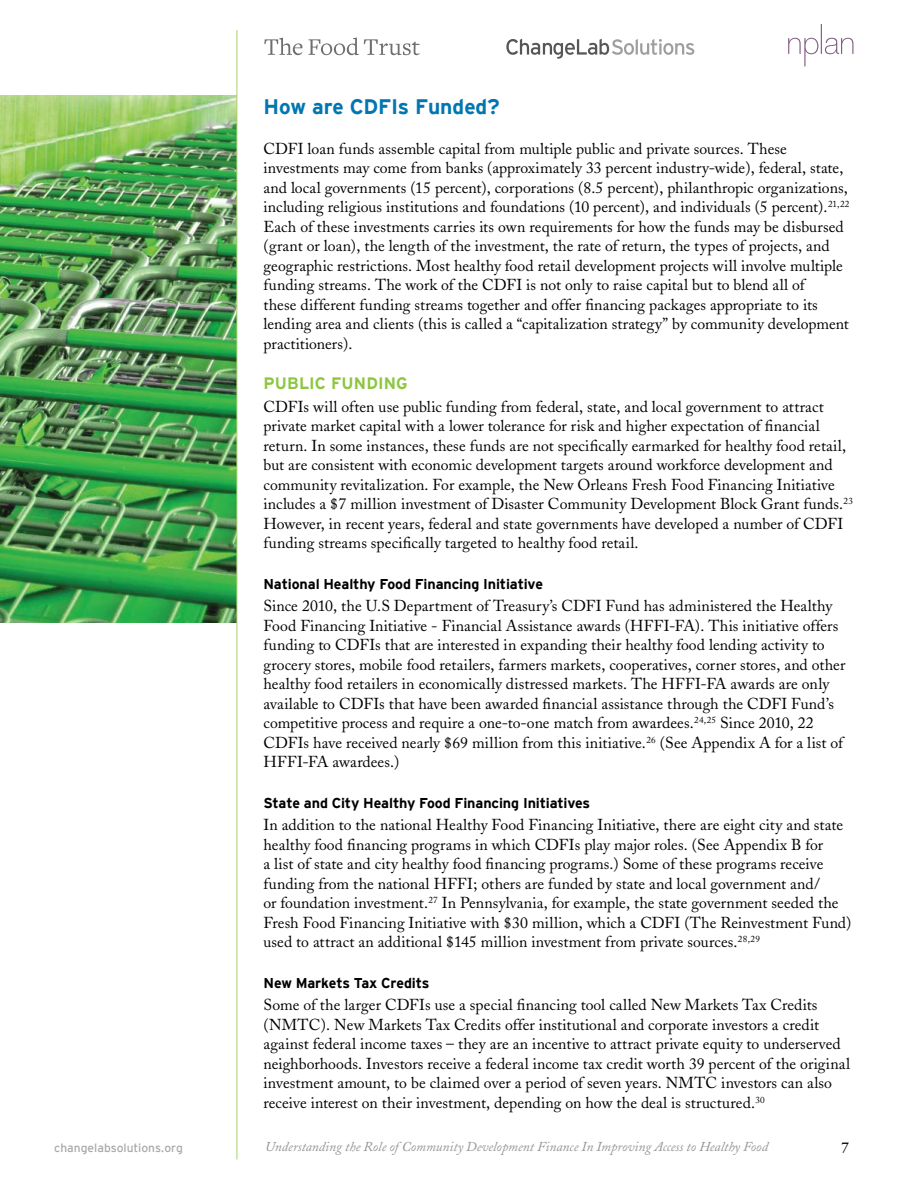
<style>
.page{position:relative;width:918px;height:1188px;background:#fff}
.page>*{position:absolute;margin:0;border:0;box-sizing:border-box;transform-origin:0 0}
.t1{font:700 21px "Interstate";letter-spacing:-.01em;color:#0076b2}
.t2{font:700 16.5px "Interstate";letter-spacing:.01em;color:#8dc63f}
.t3{font:15.75px/19.5px "Adobe Caslon";letter-spacing:.005em;color:#000}
.t4{font:600 15px "Adobe Garamond";color:#000}
.t5{font:700 14.25px "Interstate";letter-spacing:-.01em;color:#000}
.t6{font:italic 13.5px "Adobe Caslon";color:#939598}
.t7{font:12px "Interstate";color:#a7a9ac}
</style>
<div class="page">
<svg style="left:788px;top:24px;width:65px;height:42px"></svg>
<svg style="left:264px;top:38px;width:38px;height:17px"></svg>
<svg style="left:309px;top:38px;width:111px;height:17px"></svg>
<svg style="left:506px;top:39px;width:188px;height:20px"></svg>
<img style="left:0;top:95px;width:237px;height:527px">
<hr style="left:237px;top:30px;width:1px;height:1130px;background:#a9d26d">
<h1 class="t1" style="left:264px;top:95px;width:238px">How are CDFIs Funded?</h1>
<p class="t3" style="left:263px;top:139px;width:588px">CDFI loan funds assemble capital from multiple public and private sources. These investments may come from banks (approximately 33 percent industry-wide), federal, state, and local governments (15 percent), corporations (8.5 percent), philanthropic organizations, including religious institutions and foundations (10 percent), and individuals (5 percent).<sup>21,22<br></sup>Each of these investments carries its own requirements for how the funds may be disbursed (grant or loan), the length of the investment, the rate of return, the types of projects, and geographic restrictions. Most healthy food retail development projects will involve multiple funding streams. The work of the CDFI is not only to raise capital but to blend all of<br>these different funding streams together and offer financing packages appropriate to its lending area and clients (this is called a “capitalization strategy” by community development practitioners).</p>
<p class="t2" style="left:264px;top:374px;width:146px">Public funding</p>
<p class="t3" style="left:264px;top:397px;width:591px">CDFIs will often use public funding from federal, state, and local government to attract private market capital with a lower tolerance for risk and higher expectation of financial return. In some instances, these funds are not specifically earmarked for healthy food retail, but are consistent with economic development targets around workforce development and community revitalization. For example, the New Orleans Fresh Food Financing Initiative includes a $7 million investment of Disaster Community Development Block Grant funds.<sup>23<br></sup>However, in recent years, federal and state governments have developed a number of CDFI funding streams specifically targeted to healthy food retail.</p>
<p class="t5" style="left:264px;top:576px;width:281px">National Healthy Food Financing I nitiative</p>
<p class="t3" style="left:264px;top:597px;width:583px">Since 2010, the U.S Department of Treasury’s CDFI Fund has administered the Healthy Food Financing Initiative - Financial Assistance awards (HFFI-FA). This initiative offers funding to CDFIs that are interested in expanding their healthy food lending activity to grocery stores, mobile food retailers, farmers markets, cooperatives, corner stores, and other healthy food retailers in economically distressed markets. The HFFI-FA awards are only available to CDFIs that have been awarded financial assistance through the CDFI Fund’s competitive process and require a one-to-one match from awardees.<sup>24,25</sup> Since 2010, 22<br>CDFIs have received nearly $69 million from this initiative.<sup>26</sup> (See Appendix A for a list of HFFI-FA awardees.)</p>
<p class="t5" style="left:264px;top:795px;width:328px">State and City H ealthy Food Financing I nitiatives</p>
<p class="t3" style="left:263px;top:816px;width:589px">In addition to the national Healthy Food Financing Initiative, there are eight city and state healthy food financing programs in which CDFIs play major roles. (See Appendix B for<br>a list of state and city healthy food financing programs.) Some of these programs receive funding from the national HFFI; others are funded by state and local government and/<br>or foundation investment.<sup>27</sup> In Pennsylvania, for example, the state government seeded the Fresh Food Financing Initiative with $30 million, which a CDFI (The Reinvestment Fund) used to attract an additional $145 million investment from private sources.<sup>28,29</sup></p>
<p class="t5" style="left:264px;top:975px;width:167px">N ew M arkets Tax Credits</p>
<p class="t3" style="left:264px;top:996px;width:588px">Some of the larger CDFIs use a special financing tool called New Markets Tax Credits (NMTC). New Markets Tax Credits offer institutional and corporate investors a credit against federal income taxes – they are an incentive to attract private equity to underserved neighborhoods. Investors receive a federal income tax credit worth 39 percent of the original investment amount, to be claimed over a period of seven years. NMTC investors can also receive interest on their investment, depending on how the deal is structured.<sup>30</sup></p>
<p class="t7" style="left:54px;top:1141px;width:130px">changelabsolutions.org</p>
<p class="t6" style="left:265px;top:1139px;width:505px">Understanding the Role of Community Development Finance In Improving Access to Healthy Food</p>
<p class="t4" style="left:842px;top:1139px;width:9px">7</p>
</div>
